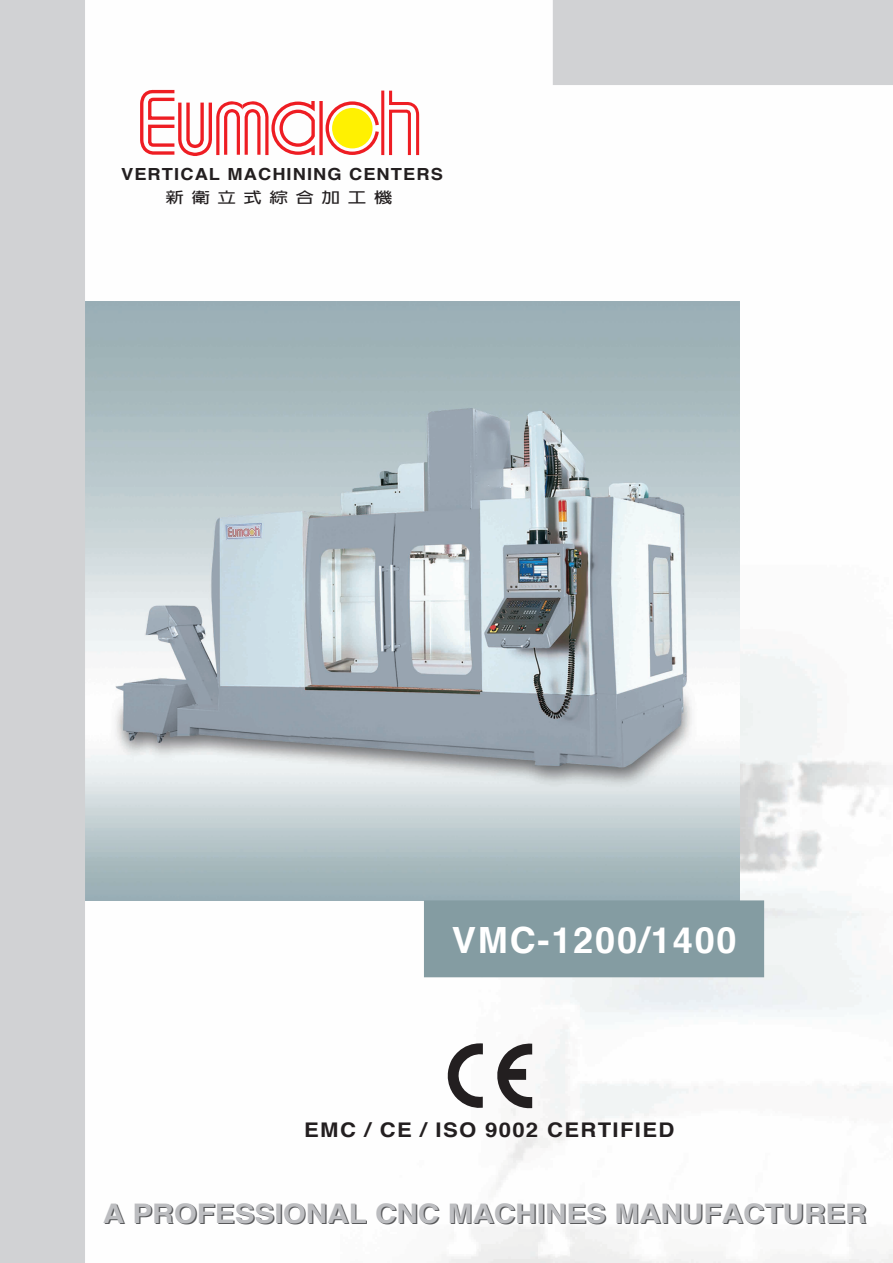
<style>
.page{position:relative;width:893px;height:1263px;background:#fff}
.page>*{position:absolute;margin:0;border:0;box-sizing:border-box;transform-origin:0 0}
.t1{font:700 36.15px "Helvetica";letter-spacing:.05em;color:#fff}
.t2{font:700 27px "Helvetica";color:#57585a;scale:1.1 1}
.t3{font:700 20.25px "Helvetica";letter-spacing:.06em;color:#231f20;scale:1.09 1}
.t4{font:700 16.65px "Helvetica";letter-spacing:.06em;color:#231f20;scale:1.09 1}
.t5{font:700 14.85px "New Gothic";letter-spacing:.4em;color:#231f20;scale:1.25 1}
</style>
<div class="page">
<img style="left:85px;top:301px;width:655px;height:600px">
<div style="left:0;top:0;width:85px;height:1263px;background:#d1d2d4"></div>
<div style="left:553px;top:0;width:340px;height:85px;background:#d1d2d4"></div>
<div style="left:424px;top:900px;width:340px;height:77px;background:#849ca2"></div>
<svg style="left:138px;top:89px;width:283px;height:451px"></svg>
<svg style="left:447px;top:1042px;width:36px;height:68px"></svg>
<svg style="left:490px;top:1042px;width:42px;height:69px"></svg>
<p class="t4" style="left:121px;top:159px;width:297px">VERTICAL MACHINING CENTERS</p>
<p class="t5" style="left:165px;top:190px;width:183px">新衛立式綜合加工機</p>
<p class="t1" style="left:452px;top:907px;width:286px">VMC-1200/1400</p>
<p class="t3" style="left:304px;top:1111px;width:341px">EMC / CE / ISO 9002 CERTIFIED</p>
<p class="t2" style="left:104px;top:1190px;width:696px">A PROFESSIONAL CNC MACHINES MANUFACTURER</p>
</div>
